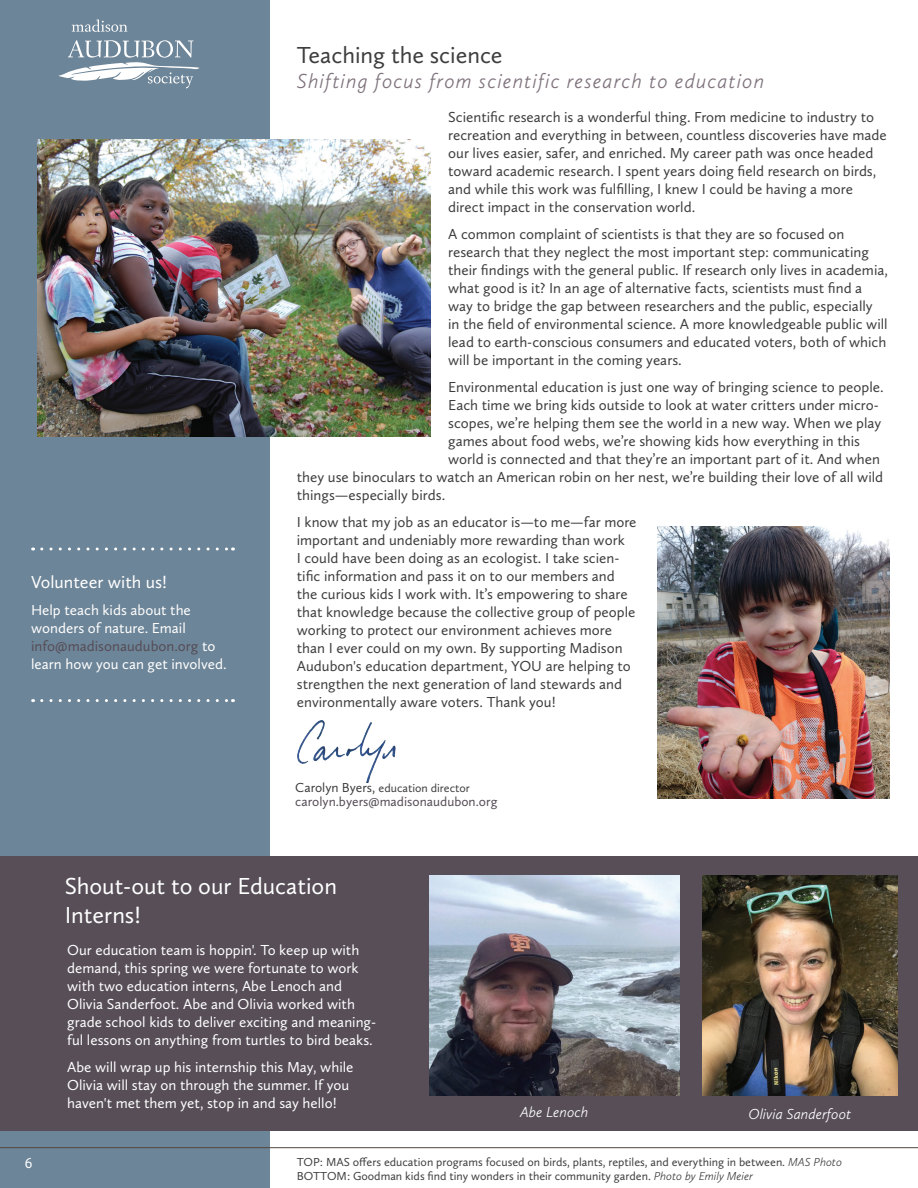
<style>
.page{position:relative;width:918px;height:1188px;background:#fff}
.page>*{position:absolute;margin:0;border:0;box-sizing:border-box;transform-origin:0 0}
.t1{font:24px/28.8px "Calluna Sans";color:#fff}
.t2{font:24px "Calluna Sans";color:#3e3e3f}
.t3{font:italic 300 21px "Calluna Sans";letter-spacing:.05em;color:#7e727c}
.t4{font:18px "Calluna Sans";color:#fff}
.t5{font:15px/18px "Calluna Sans";color:#3e3e3f}
.t6{font:15px/18px "Calluna Sans";color:#fff}
.t7{font:italic 300 15px "Calluna Sans";color:#fff}
.t8{font:13.5px "Calluna Sans";color:#564d57}
.t9{font:12px/14.4px "Calluna Sans";color:#3e3e3f}
.s1{color:#564d57}
.s2{font-size:13.5px}
.s3{font-weight:300;font-style:italic}
</style>
<div class="page">
<div style="left:0;top:0;width:269px;height:1188px;background:#6d8598"></div>
<img style="left:38px;top:140px;width:392px;height:296px">
<svg style="left:72px;top:19px;width:55px;height:13px"></svg>
<svg style="left:58px;top:40px;width:141px;height:48px"></svg>
<div style="left:0;top:856px;width:918px;height:275px;background:#574e57"></div>
<svg style="left:42px;top:548px;width:191px;height:2px"></svg>
<svg style="left:42px;top:699px;width:191px;height:3px"></svg>
<img style="left:657px;top:526px;width:233px;height:272px">
<img style="left:429px;top:876px;width:250px;height:219px">
<img style="left:703px;top:876px;width:194px;height:219px">
<img style="left:297px;top:720px;width:99px;height:63px">
<hr style="left:0;top:1147px;width:918px;height:1px;background:#52463d">
<p class="t4" style="left:31px;top:571px;width:137px">Volunteer with us!</p>
<p class="t6" style="left:31px;top:601px;width:197px">Help teach kids about the wonders of nature. Email <span class="s1">info@madisonaudubon.org</span> to learn how you can get involved.</p>
<h1 class="t2" style="left:297px;top:40px;width:207px">Teaching the science</h1>
<h2 class="t3" style="left:297px;top:69px;width:469px">Shifting focus from scientific research to education</h2>
<p class="t5" style="left:448px;top:108px;width:440px">Scientific research is a wonderful thing. From medicine to industry to recreation and everything in between, countless discoveries have made our lives easier, safer, and enriched. My career path was once headed toward academic research. I spent years doing field research on birds, and while this work was fulfilling, I knew I could be having a more direct impact in the conservation world.</p>
<p class="t5" style="left:448px;top:225px;width:441px">A common complaint of scientists is that they are so focused on research that they neglect the most important step: communicating their findings with the general public. If research only lives in academia, what good is it? In an age of alternative facts, scientists must find a way to bridge the gap between researchers and the public, especially<br>in the field of environmental science. A more knowledgeable public will lead to earth-conscious consumers and educated voters, both of which will be important in the coming years.</p>
<p class="t5" style="left:448px;top:378px;width:437px">Environmental education is just one way of bringing science to people.</p>
<p class="t5" style="left:448px;top:396px;width:432px">Each time we bring kids outside to look at water critters under micro-</p>
<p class="t5" style="left:448px;top:414px;width:435px">scopes, we’re helping them see the world in a new way. When we play</p>
<p class="t5" style="left:448px;top:432px;width:413px">games about food webs, we’re showing kids how everything in this</p>
<p class="t5" style="left:448px;top:450px;width:433px">world is connected and that they’re an important part of it. And when</p>
<p class="t5" style="left:297px;top:468px;width:588px">they use binoculars to watch an American robin on her nest, we’re building their love of all wild</p>
<p class="t5" style="left:297px;top:486px;width:150px">things—especially birds.</p>
<p class="t5" style="left:297px;top:513px;width:341px">I know that my job as an educator is—to me—far more important and undeniably more rewarding than work<br>I could have been doing as an ecologist. I take scien&shy;tific information and pass it on to our members and the curious kids I work with. It’s empowering to share that knowledge because the collective group of people working to protect our environment achieves more than I ever could on my own. By supporting Madison Audubon's education department, YOU are helping to strengthen the next generation of land stewards and environmentally aware voters. Thank you!</p>
<p class="t9" style="left:295px;top:781px;width:176px"><span class="s2">Carolyn Byers,</span> education director</p>
<p class="t8" style="left:295px;top:793px;width:204px">carolyn.byers@madisonaudubon.org</p>
<p class="t6" style="left:25px;top:1154px;width:9px">6</p>
<h1 class="t1" style="left:65px;top:871px;width:274px">Shout-out to our Education<br>Interns!</h1>
<p class="t6" style="left:67px;top:941px;width:310px">Our education team is hoppin'. To keep up with demand, this spring we were fortunate to work with two education interns, Abe Lenoch and Olivia Sanderfoot. Abe and Olivia worked with grade school kids to deliver exciting and meaning&shy;ful lessons on anything from turtles to bird beaks.</p>
<p class="t6" style="left:67px;top:1058px;width:288px">Abe will wrap up his internship this May, while<br>Olivia will stay on through the summer. If you haven't met them yet, stop in and say hello!</p>
<p class="t7" style="left:520px;top:1103px;width:70px">Abe Lenoch</p>
<p class="t9" style="left:297px;top:1154px;width:547px">TOP: MAS offers education programs focused on birds, plants, reptiles, and everything in between. <span class="s3">MAS Photo<br></span>BOTTOM: Goodman kids find tiny wonders in their community garden. <span class="s3">Photo by Emily Meier</span></p>
<p class="t7" style="left:749px;top:1105px;width:104px">Olivia Sanderfoot</p>
</div>
